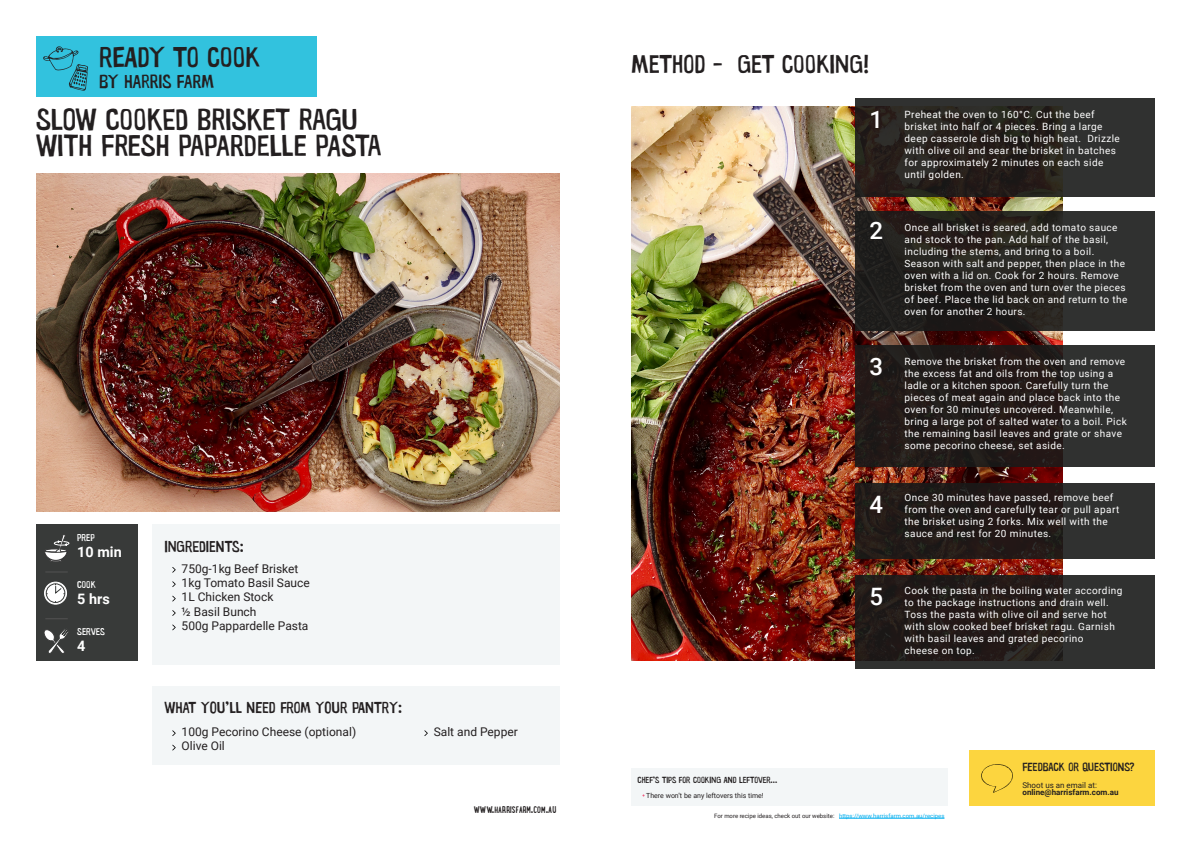
<style>
.page{position:relative;width:1191px;height:842px;background:#fff}
.page>*{position:absolute;margin:0;border:0;box-sizing:border-box;transform-origin:0 0}
.t1{font:30.7px/25.6px "Warugaki";color:#231f20}
.t2{font:28.8px "Warugaki";letter-spacing:-.005em;color:#231f20}
.t3{font:26px "Warugaki";color:#231f20}
.t4{font:500 24px "Roboto";color:#fff}
.t5{font:19.2px "Warugaki";color:#231f20}
.t6{font:16px "Warugaki";color:#231f20}
.t7{font:700 14.4px "Roboto";color:#fff}
.t8{font:12px "Roboto";color:#231f20}
.t9{font:12px "Warugaki";color:#231f20}
.t10{font:10px/12px "Roboto";letter-spacing:.04em;color:#fff}
.t11{font:700 10px "Lunch Box";color:#231f20}
.t12{font:10px "Warugaki";color:#fff}
.t13{font:9px "Warugaki";color:#231f20}
.t14{font:700 8px "Roboto";color:#231f20}
.t15{font:8px "Roboto";color:#231f20}
.t16{font:7px "Roboto";color:#231f20}
.t17{font:6px "Roboto";color:#231f20}
.t18{font:6px "Roboto";color:#00aeef}
</style>
<div class="page">
<div style="left:152px;top:525px;width:407px;height:140px;background:#f3f6f7"></div>
<div style="left:36px;top:36px;width:280px;height:60px;background:#32c2de"></div>
<img style="left:36px;top:174px;width:523px;height:337px">
<div style="left:36px;top:525px;width:102px;height:136px;background:#383a39"></div>
<svg style="left:46px;top:572px;width:21px;height:1px"></svg>
<svg style="left:45px;top:618px;width:23px;height:1px"></svg>
<div style="left:970px;top:751px;width:185px;height:55px;background:#fcd53f"></div>
<hr style="left:839px;top:818px;width:105px;height:1px;background:#00aeef">
<img style="left:631px;top:106px;width:431px;height:554px">
<div style="left:152px;top:686px;width:407px;height:79px;background:#f3f6f7"></div>
<svg style="left:172px;top:730px;width:4px;height:6px"></svg>
<svg style="left:424px;top:730px;width:4px;height:6px"></svg>
<svg style="left:172px;top:745px;width:4px;height:5px"></svg>
<svg style="left:855px;top:98px;width:300px;height:99px;background:#2a2623"></svg>
<svg style="left:855px;top:345px;width:300px;height:122px;background:#26211f"></svg>
<div style="left:855px;top:211px;width:300px;height:120px;background:linear-gradient(to right,#1c1815,#313230)"></div>
<svg style="left:855px;top:483px;width:300px;height:75px;background:#25201e"></svg>
<svg style="left:855px;top:575px;width:300px;height:93px;background:#272220"></svg>
<svg style="left:172px;top:567px;width:4px;height:6px"></svg>
<svg style="left:172px;top:581px;width:4px;height:6px"></svg>
<svg style="left:172px;top:596px;width:4px;height:5px"></svg>
<svg style="left:172px;top:610px;width:4px;height:6px"></svg>
<svg style="left:172px;top:624px;width:4px;height:6px"></svg>
<div style="left:631px;top:769px;width:316px;height:37px;background:#f3f6f7"></div>
<svg style="left:43px;top:46px;width:45px;height:45px"></svg>
<svg style="left:981px;top:764px;width:32px;height:29px"></svg>
<svg style="left:44px;top:629px;width:25px;height:24px"></svg>
<svg style="left:45px;top:535px;width:24px;height:27px"></svg>
<svg style="left:45px;top:582px;width:22px;height:22px"></svg>
<div style="left:44px;top:582px;width:23px;height:22px;border:1px solid #fff;border-radius:50%"></div>
<div style="left:46px;top:584px;width:19px;height:18px;background:#fff;border-radius:50%"></div>
<div style="left:46px;top:583px;width:19px;height:20px;border:1px solid #383a39;border-radius:50%"></div>
<svg style="left:55px;top:584px;width:10px;height:10px"></svg>
<p class="t2" style="left:99px;top:39px;width:162px">READY TO COOK</p>
<p class="t5" style="left:99px;top:69px;width:116px">BY HARRIS FARM</p>
<p class="t1" style="left:36px;top:106px;width:347px">SLOW COO KED BRISKET RAGU<br>WITH FRESH PAPARDELLE PASTA</p>
<p class="t12" style="left:77px;top:532px;width:19px">PREP</p>
<p class="t12" style="left:77px;top:578px;width:20px">COOK</p>
<p class="t12" style="left:77px;top:625px;width:29px">SERVES</p>
<p class="t7" style="left:77px;top:542px;width:46px">10 min</p>
<p class="t7" style="left:77px;top:589px;width:34px">5 hrs</p>
<p class="t7" style="left:77px;top:635px;width:10px">4</p>
<p class="t6" style="left:164px;top:536px;width:81px">INGREDIENTS:</p>
<p class="t8" style="left:182px;top:560px;width:118px">750g-1kg Beef Brisket</p>
<p class="t8" style="left:182px;top:574px;width:130px">1kg Tomato Basil Sauce</p>
<p class="t8" style="left:182px;top:589px;width:93px">1L Chicken Stock</p>
<p class="t8" style="left:182px;top:603px;width:76px">½ Basil Bunch</p>
<p class="t8" style="left:182px;top:618px;width:128px">500g Pappardelle Pasta</p>
<p class="t6" style="left:164px;top:698px;width:239px">WHAT YOU’LL NEED FROM YOUR PANTRY:</p>
<p class="t8" style="left:182px;top:723px;width:176px">100g Pecorino Cheese (optional)</p>
<p class="t8" style="left:434px;top:723px;width:86px">Salt and Pepper</p>
<p class="t8" style="left:182px;top:738px;width:45px">Olive Oil</p>
<p class="t11" style="left:473px;top:802px;width:84px">WWW.HARRISFARM.COM.AU</p>
<p class="t3" style="left:631px;top:48px;width:239px">METHOD - GET COOKING!</p>
<p class="t4" style="left:869px;top:103px;width:15px">1</p>
<p class="t10" style="left:904px;top:108px;width:217px">Preheat the oven to 160°C. Cut the beef brisket into half or 4 pieces. Bring a large deep casserole dish big to high heat. Drizzle with olive oil and sear the brisket in batches for approximately 2 minutes on each side until golden.</p>
<p class="t4" style="left:869px;top:214px;width:15px">2</p>
<p class="t10" style="left:904px;top:221px;width:224px">Once all brisket is seared, add tomato sauce and stock to the pan. Add half of the basil, including the stems, and bring to a boil.<br>Season with salt and pepper, then place in the oven with a lid on. Cook for 2 hours. Remove brisket from the oven and turn over the pieces of beef. Place the lid back on and return to the oven for another 2 hours.</p>
<p class="t13" style="left:697px;top:774px;width:9px">O</p>
<p class="t13" style="left:637px;top:775px;width:141px">CHEF’S TIPS FOR COOKING AND LEFTOVER...</p>
<p class="t16" style="left:646px;top:790px;width:119px">There won’t be any leftovers this time!</p>
<p class="t4" style="left:869px;top:350px;width:15px">3</p>
<p class="t10" style="left:904px;top:355px;width:224px">Remove the brisket from the oven and remove the excess fat and oils from the top using a ladle or a kitchen spoon. Carefully turn the pieces of meat again and place back into the oven for 30 minutes uncovered. Meanwhile, bring a large pot of salted water to a boil. Pick the remaining basil leaves and grate or shave some pecorino cheese, set aside.</p>
<p class="t4" style="left:869px;top:488px;width:15px">4</p>
<p class="t10" style="left:904px;top:491px;width:216px">Once 30 minutes have passed, remove beef from the oven and carefully tear or pull apart the brisket using 2 forks. Mix well with the sauce and rest for 20 minutes.</p>
<p class="t4" style="left:869px;top:580px;width:15px">5</p>
<p class="t10" style="left:904px;top:584px;width:219px">Cook the pasta in the boiling water according to the package instructions and drain well.<br>Toss the pasta with olive oil and serve hot with slow cooked beef brisket ragu. Garnish with basil leaves and grated pecorino<br>cheese on top.</p>
<p class="t9" style="left:1022px;top:759px;width:113px">FEEDBACK OR QUESTIONS?</p>
<p class="t15" style="left:1022px;top:779px;width:76px">Shoot us an email at:</p>
<p class="t14" style="left:1022px;top:787px;width:98px">online@harrisfarm.com.au</p>
<p class="t17" style="left:714px;top:811px;width:122px">For more recipe ideas, check out our website:</p>
<p class="t18" style="left:839px;top:811px;width:107px">https://www.harrisfarm.com.au/recipes</p>
</div>
